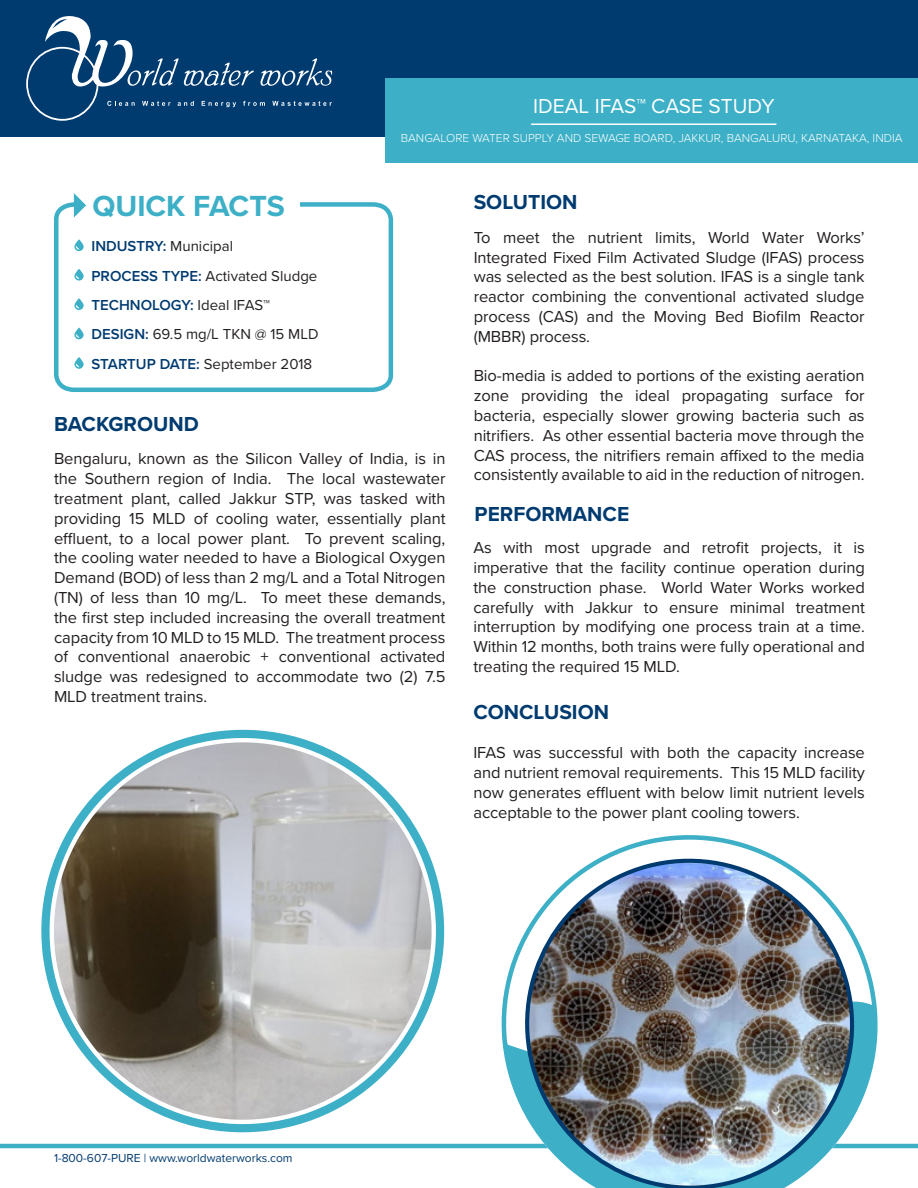
<style>
.page{position:relative;width:918px;height:1188px;background:#fff}
.page>*{position:absolute;margin:0;border:0;box-sizing:border-box;transform-origin:0 0}
.t1{font:700 30.15px "Proxima Nova";color:#3db0c7}
.t2{font:700 21px "Proxima Nova";color:#003b70}
.t3{font:21px "Proxima Nova";color:#fff}
.t4{font:16.5px/19.8px "Proxima Nova";letter-spacing:-.005em;color:#231f20;text-align:justify}
.t5{font:15px "Proxima Nova";color:#231f20}
.t6{font:600 15px "Proxima Nova";color:#003b70}
.t7{font:300 12px "Proxima Nova";color:#fff}
.t8{font:12px "Proxima Nova";color:#003b70}
.s1{font-weight:400;color:#231f20}
.s2{font-weight:600;color:#003b70}
</style>
<div class="page">
<hr style="left:0;top:1144px;width:918px;height:4px;background:#3db0c7">
<div style="left:0;top:0;width:918px;height:137px;background:#003b70"></div>
<div style="left:385px;top:78px;width:533px;height:84px;background:#3db0c7"></div>
<svg style="left:41px;top:730px;width:403px;height:403px"></svg>
<svg style="left:493px;top:835px;width:393px;height:314px"></svg>
<img style="left:509px;top:843px;width:361px;height:345px">
<hr style="left:531px;top:123px;width:245px;height:2px;background:#fff">
<svg style="left:26px;top:16px;width:306px;height:105px"></svg>
<svg style="left:54px;top:200px;width:340px;height:192px"></svg>
<svg style="left:74px;top:239px;width:10px;height:12px"></svg>
<svg style="left:76px;top:246px;width:4px;height:4px"></svg>
<svg style="left:74px;top:269px;width:10px;height:12px"></svg>
<svg style="left:76px;top:275px;width:4px;height:4px"></svg>
<svg style="left:74px;top:298px;width:10px;height:12px"></svg>
<svg style="left:76px;top:305px;width:4px;height:4px"></svg>
<svg style="left:74px;top:193px;width:12px;height:25px"></svg>
<svg style="left:74px;top:327px;width:10px;height:12px"></svg>
<svg style="left:76px;top:334px;width:4px;height:4px"></svg>
<svg style="left:74px;top:357px;width:10px;height:12px"></svg>
<svg style="left:76px;top:363px;width:4px;height:4px"></svg>
<p class="t1" style="left:92px;top:184px;width:194px">QUICK FACTS</p>
<p class="t3" style="left:533px;top:90px;width:243px">IDEAL IFAS™ CASE STUDY</p>
<p class="t7" style="left:401px;top:129px;width:503px">BANGALORE WATER SUPPLY AND SEWAGE BOARD, JAKKUR, BANGALURU, KARNATAKA, INDIA</p>
<p class="t2" style="left:474px;top:187px;width:105px">SOLUTION</p>
<p class="t6" style="left:92px;top:235px;width:143px">INDUSTRY: <span class="s1">Municipal</span></p>
<p class="t5" style="left:92px;top:264px;width:227px"><span class="s2">PROCESS TYPE:</span> Activated Sludge</p>
<p class="t6" style="left:92px;top:294px;width:180px">TECHNOLOGY: <span class="s1">Ideal IFAS™</span></p>
<p class="t5" style="left:92px;top:323px;width:229px"><span class="s2">DESIGN:</span> 69.5 mg/L TKN @ 15 MLD</p>
<p class="t5" style="left:92px;top:353px;width:222px"><span class="s2">STARTUP DATE:</span> September 2018</p>
<p class="t2" style="left:54px;top:408px;width:146px">BACKGROUND</p>
<p class="t4" style="left:54px;top:448px;width:393px">Bengaluru, known as the Silicon Valley of India, is in the Southern region of India. The local wastewater treatment plant, called Jakkur STP, was tasked with providing 15 MLD of cooling water, essentially plant effluent, to a local power plant. To prevent scaling, the cooling water needed to have a Biological Oxygen Demand (BOD) of less than 2 mg/L and a Total Nitrogen (TN) of less than 10 mg/L. To meet these demands, the first step included increasing the overall treatment capacity from 10 MLD to 15 MLD. The treatment process of conventional anaerobic + conventional activated sludge was redesigned to accommodate two (2) 7.5<br>MLD treatment trains.</p>
<p class="t4" style="left:474px;top:227px;width:392px">To meet the nutrient limits, World Water Works’ Integrated Fixed Film Activated Sludge (IFAS) process was selected as the best solution. IFAS is a single tank reactor combining the conventional activated sludge process (CAS) and the Moving Bed Biofilm Reactor (MBBR) process.</p>
<p class="t4" style="left:474px;top:365px;width:392px">Bio-media is added to portions of the existing aeration zone providing the ideal propagating surface for bacteria, especially slower growing bacteria such as nitrifiers. As other essential bacteria move through the CAS process, the nitrifiers remain affixed to the media consistently available to aid in the reduction of nitrogen.</p>
<p class="t2" style="left:475px;top:498px;width:156px">PERFORMANCE</p>
<p class="t4" style="left:473px;top:537px;width:393px">As with most upgrade and retrofit projects, it is imperative that the facility continue operation during the construction phase. World Water Works worked carefully with Jakkur to ensure minimal treatment interruption by modifying one process train at a time.<br>Within 12 months, both trains were fully operational and treating the required 15 MLD.</p>
<p class="t2" style="left:473px;top:696px;width:137px">CONCLUSION</p>
<p class="t4" style="left:473px;top:742px;width:393px">IFAS was successful with both the capacity increase and nutrient removal requirements. This 15 MLD facility now generates effluent with below limit nutrient levels acceptable to the power plant cooling towers.</p>
<p class="t8" style="left:54px;top:1149px;width:240px">1-800-607-PURE | www.worldwaterworks.com</p>
</div>
